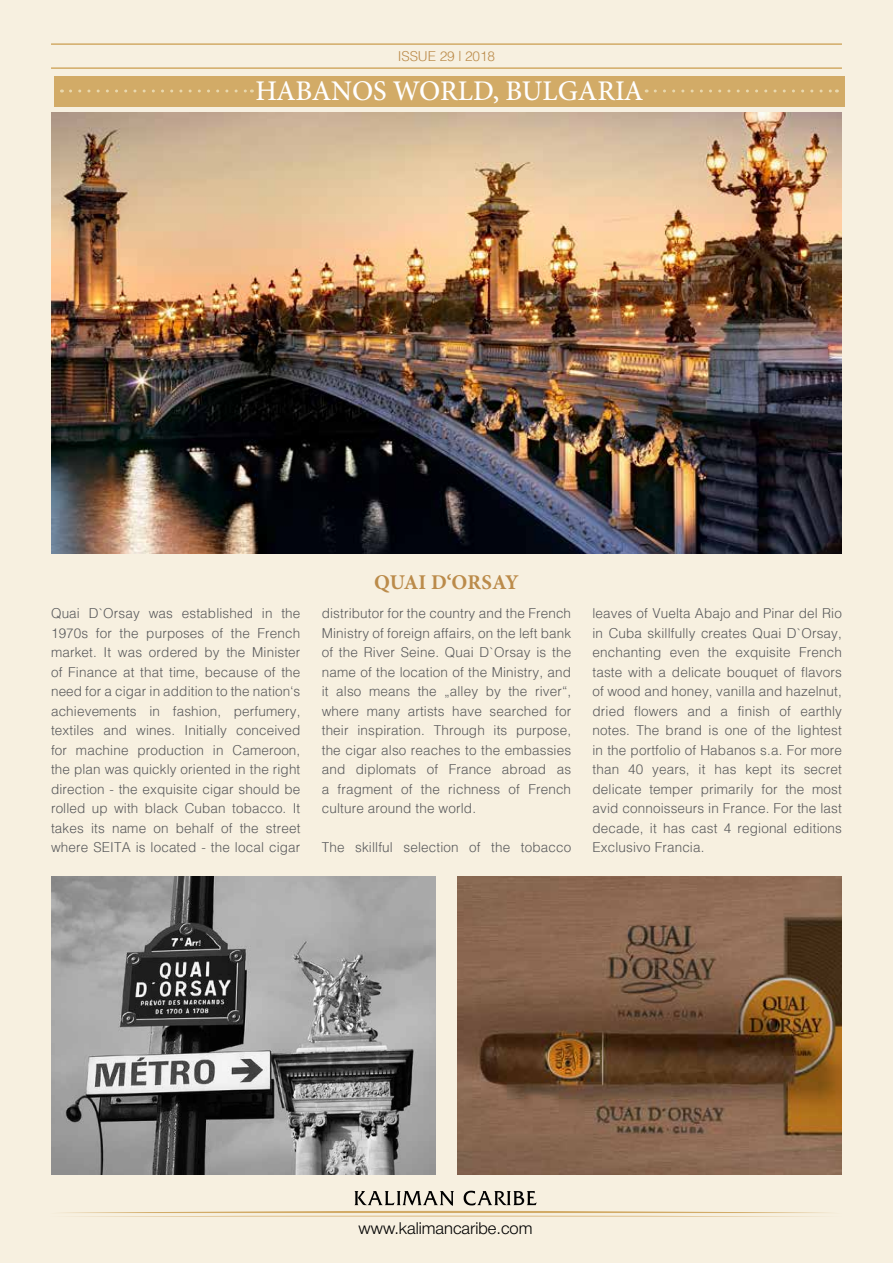
<style>
.page{position:relative;width:893px;height:1263px;background:#f7f0e0}
.page>*{position:absolute;margin:0;border:0;box-sizing:border-box;transform-origin:0 0}
.t1{font:500 28.5px "Minion Pro";color:#fff}
.t2{font:700 21px "Minion Pro";color:#bb8b4a}
.t3{font:16.5px "Helvetica 4 Light";color:#000}
.t4{font:300 15px/19.5px "Helv Cyr";letter-spacing:.01em;color:#58595b;text-align:justify}
.t5{font:300 15px "Helv Cyr";letter-spacing:-.005em;color:#bb8b4a}
</style>
<div class="page">
<hr style="left:51px;top:43px;width:791px;height:2px;background:#d2ab67">
<hr style="left:51px;top:67px;width:791px;height:2px;background:#d2ab67">
<img style="left:457px;top:876px;width:385px;height:299px">
<svg style="left:63px;top:1191px;width:766px;height:25px"></svg>
<img style="left:51px;top:112px;width:791px;height:442px">
<img style="left:51px;top:876px;width:385px;height:299px">
<div style="left:54px;top:76px;width:791px;height:30px;background:#d2ab67"></div>
<svg style="left:70px;top:89px;width:182px;height:3px"></svg>
<svg style="left:655px;top:89px;width:182px;height:3px"></svg>
<p class="t5" style="left:398px;top:48px;width:99px">ISSUE 29 | 2018</p>
<h1 class="t1" style="left:255px;top:72px;width:390px">HABANOS WORLD, BULGARIA</h1>
<h2 class="t2" style="left:374px;top:567px;width:146px">QUAI D‘ORSAY</h2>
<p class="t4" style="left:51px;top:604px;width:251px">Quai D`Orsay was established in the 1970s for the purposes of the French market. It was ordered by the Minister of Finance at that time, because of the need for a cigar in addition to the nation‘s achievements in fashion, perfumery, textiles and wines. Initially conceived for machine production in Cameroon, the plan was quickly oriented in the right direction - the exquisite cigar should be rolled up with black Cuban tobacco. It takes its name on behalf of the street where SEITA is located - the local cigar</p>
<p class="t4" style="left:322px;top:604px;width:251px">distributor for the country and the French Ministry of foreign affairs, on the left bank of the River Seine. Quai D`Orsay is the name of the location of the Ministry, and it also means the „alley by the river“, where many artists have searched for their inspiration. Through its purpose, the cigar also reaches to the embassies and diplomats of France abroad as a fragment of the richness of French culture around the world.</p>
<p class="t4" style="left:322px;top:838px;width:251px">The skillful selection of the tobacco</p>
<p class="t4" style="left:592px;top:604px;width:251px">leaves of Vuelta Abajo and Pinar del Rio in Cuba skillfully creates Quai D`Orsay, enchanting even the exquisite French taste with a delicate bouquet of flavors of wood and honey, vanilla and hazelnut, dried flowers and a finish of earthly notes. The brand is one of the lightest in the portfolio of Habanos s.a. For more than 40 years, it has kept its secret delicate temper primarily for the most avid connoisseurs in France. For the last decade, it has cast 4 regional editions Exclusivo Francia.</p>
<p class="t3" style="left:359px;top:1219px;width:175px">www.kalimancaribe.com</p>
</div>
